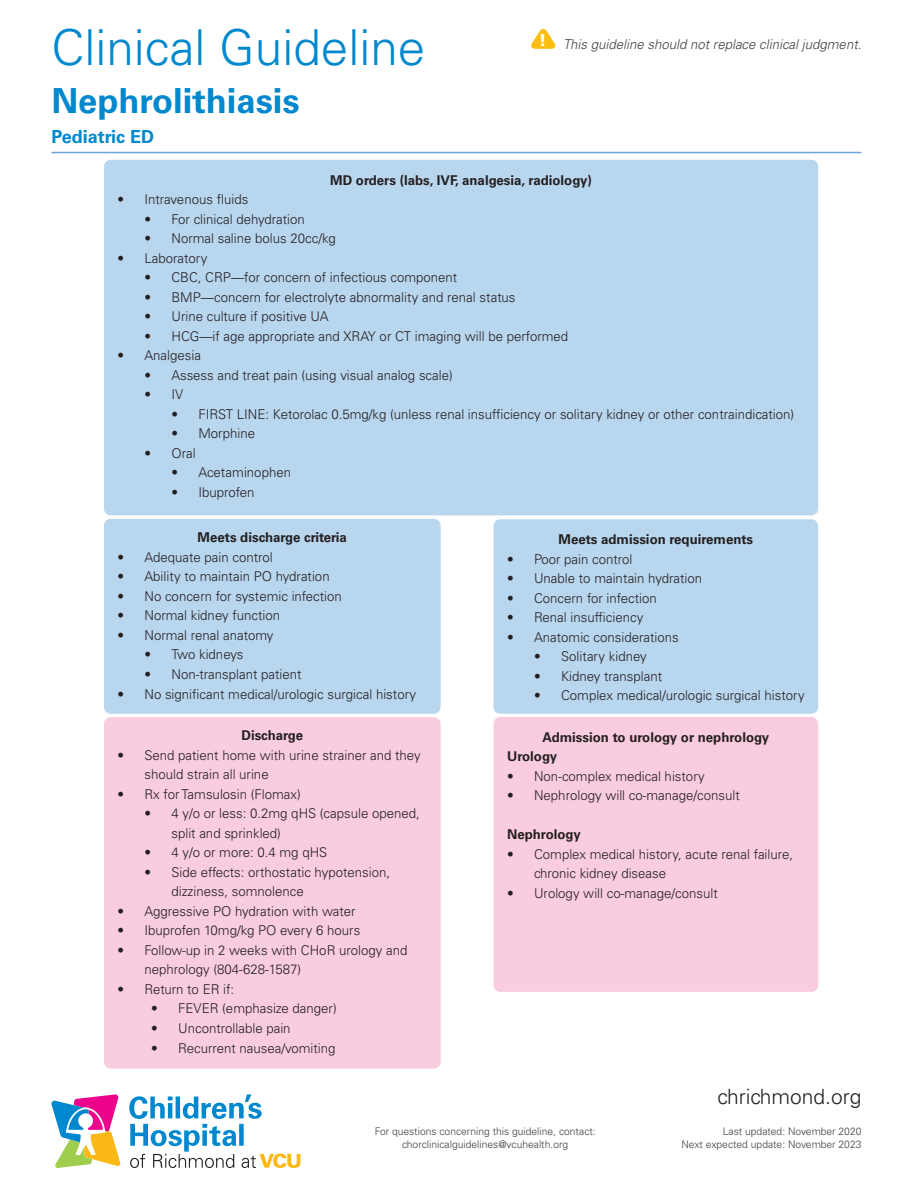
<style>
.page{position:relative;width:918px;height:1188px;background:#fff}
.page>*{position:absolute;margin:0;border:0;box-sizing:border-box;transform-origin:0 0}
.t1{font:300 49.5px "Univers LT Std";color:#0088ce}
.t2{font:700 34.5px "Univers LT Std";color:#0088ce}
.t3{font:300 21px "Univers LT Std";color:#231f20}
.t4{font:700 18px "Univers LT Std";color:#0088ce}
.VCU_body{font:900 16.5px "Univers LT Std";color:#fff}
.t5{font:300 13.5px/19.5px "Univers LT Std";color:#231f20}
.VCU_body_bullets{font:700 13.5px "Univers LT Std";color:#231f20}
.VCU_body-2{font:italic 300 13.5px "Univers LT Std";color:#3e3e3f}
.VCU_body-3{font:300 10.5px/12.6px "Univers LT Std";color:#3e3e3f;text-align:center}
</style>
<div class="page">
<svg style="left:51px;top:1094px;width:70px;height:74px"></svg>
<svg style="left:129px;top:1094px;width:171px;height:74px"></svg>
<hr style="left:51px;top:152px;width:810px;height:1px;background:#6ea4dd">
<svg style="left:531px;top:28px;width:25px;height:21px"></svg>
<div style="left:104px;top:160px;width:714px;height:355px;background:#b9d6ef;border-radius:7px"></div>
<div style="left:104px;top:717px;width:337px;height:352px;background:#f9ccdf;border-radius:7px"></div>
<div style="left:494px;top:717px;width:324px;height:275px;background:#f9ccdf;border-radius:7px"></div>
<div style="left:104px;top:519px;width:337px;height:195px;background:#b9d6ef;border-radius:7px"></div>
<div style="left:494px;top:519px;width:324px;height:195px;background:#b9d6ef;border-radius:7px"></div>
<p class="t1" style="left:51px;top:17px;width:376px">Clinical Guideline</p>
<p class="t2" style="left:51px;top:80px;width:250px">Nephrolithiasis</p>
<p class="t4" style="left:51px;top:126px;width:104px">Pediatric ED</p>
<p class="VCU_body" style="left:539px;top:30px;width:9px">!</p>
<p class="VCU_body-2" style="left:563px;top:36px;width:300px">This guideline should not replace clinical judgment.</p>
<p class="VCU_body_bullets" style="left:330px;top:172px;width:263px">MD orders (labs, IVF, analgesia, radiology)</p>
<p class="t5" style="left:117px;top:189px;width:132px">• Intravenous fluids</p>
<p class="t5" style="left:144px;top:209px;width:162px">• For clinical dehydration</p>
<p class="t5" style="left:144px;top:228px;width:193px">• Normal saline bolus 20cc/kg</p>
<p class="t5" style="left:117px;top:248px;width:92px">• Laboratory</p>
<p class="t5" style="left:144px;top:267px;width:314px">• CBC, CRP—for concern of infectious component</p>
<p class="t5" style="left:144px;top:287px;width:372px">• BMP—concern for electrolyte abnormality and renal status</p>
<p class="t5" style="left:144px;top:306px;width:186px">• Urine culture if positive UA</p>
<p class="t5" style="left:144px;top:326px;width:425px">• HCG—if age appropriate and XRAY or CT imaging will be performed</p>
<p class="t5" style="left:117px;top:345px;width:85px">• Analgesia</p>
<p class="t5" style="left:144px;top:365px;width:310px">• Assess and treat pain (using visual analog scale)</p>
<p class="t5" style="left:144px;top:384px;width:40px">• IV</p>
<p class="t5" style="left:171px;top:404px;width:624px">• FIRST LINE: Ketorolac 0.5mg/kg (unless renal insufficiency or solitary kidney or other contraindication)</p>
<p class="t5" style="left:171px;top:423px;width:85px">• Morphine</p>
<p class="t5" style="left:144px;top:443px;width:53px">• Oral</p>
<p class="t5" style="left:171px;top:462px;width:121px">• Acetaminophen</p>
<p class="t5" style="left:171px;top:483px;width:85px">• Ibuprofen</p>
<p class="VCU_body_bullets" style="left:198px;top:529px;width:151px">Meets discharge criteria</p>
<p class="t5" style="left:117px;top:547px;width:157px">• Adequate pain control</p>
<p class="t5" style="left:117px;top:567px;width:214px">• Ability to maintain PO hydration</p>
<p class="t5" style="left:117px;top:586px;width:226px">• No concern for systemic infection</p>
<p class="t5" style="left:117px;top:606px;width:164px">• Normal kidney function</p>
<p class="t5" style="left:117px;top:625px;width:158px">• Normal renal anatomy</p>
<p class="t5" style="left:144px;top:645px;width:100px">• Two kidneys</p>
<p class="t5" style="left:144px;top:664px;width:159px">• Non-transplant patient</p>
<p class="t5" style="left:117px;top:684px;width:300px">• No significant medical/urologic surgical history</p>
<p class="VCU_body_bullets" style="left:241px;top:728px;width:63px">Discharge</p>
<p class="t5" style="left:144px;top:745px;width:278px;text-indent:-27px">• Send patient home with urine strainer and they should strain all urine</p>
<p class="t5" style="left:117px;top:784px;width:185px">• Rx for Tamsulosin (Flomax)</p>
<p class="t5" style="left:171px;top:804px;width:250px;text-indent:-27px">• 4 y/o or less: 0.2mg qHS (capsule opened, split and sprinkled)</p>
<p class="t5" style="left:144px;top:843px;width:184px">• 4 y/o or more: 0.4 mg qHS</p>
<p class="t5" style="left:171px;top:862px;width:220px;text-indent:-27px">• Side effects: orthostatic hypotension, dizziness, somnolence</p>
<p class="t5" style="left:117px;top:901px;width:240px">• Aggressive PO hydration with water</p>
<p class="t5" style="left:117px;top:921px;width:244px">• Ibuprofen 10mg/kg PO every 6 hours</p>
<p class="t5" style="left:144px;top:940px;width:265px;text-indent:-27px">• Follow-up in 2 weeks with CHoR urology and nephrology (804-628-1587)</p>
<p class="t5" style="left:117px;top:979px;width:118px">• Return to ER if:</p>
<p class="t5" style="left:151px;top:999px;width:187px">• FEVER (emphasize danger)</p>
<p class="t5" style="left:151px;top:1018px;width:141px">• Uncontrollable pain</p>
<p class="t5" style="left:151px;top:1039px;width:186px">• Recurrent nausea/vomiting</p>
<p class="VCU_body_bullets" style="left:559px;top:531px;width:196px">Meets admission requirements</p>
<p class="t5" style="left:507px;top:549px;width:127px">• Poor pain control</p>
<p class="t5" style="left:507px;top:569px;width:197px">• Unable to maintain hydration</p>
<p class="t5" style="left:507px;top:588px;width:151px">• Concern for infection</p>
<p class="t5" style="left:507px;top:608px;width:138px">• Renal insufficiency</p>
<p class="t5" style="left:507px;top:627px;width:173px">• Anatomic considerations</p>
<p class="t5" style="left:534px;top:647px;width:114px">• Solitary kidney</p>
<p class="t5" style="left:534px;top:666px;width:130px">• Kidney transplant</p>
<p class="t5" style="left:534px;top:686px;width:272px">• Complex medical/urologic surgical history</p>
<p class="VCU_body_bullets" style="left:542px;top:729px;width:228px">Admission to urology or nephrology</p>
<p class="VCU_body_bullets" style="left:507px;top:748px;width:52px">Urology</p>
<p class="t5" style="left:507px;top:766px;width:199px">• Non-complex medical history</p>
<p class="t5" style="left:507px;top:786px;width:234px">• Nephrology will co-manage/consult</p>
<p class="VCU_body_bullets" style="left:507px;top:826px;width:75px">Nephrology</p>
<p class="t5" style="left:534px;top:844px;width:261px;text-indent:-27px">• Complex medical history, acute renal failure, chronic kidney disease</p>
<p class="t5" style="left:507px;top:884px;width:212px">• Urology will co-manage/consult</p>
<p class="t3" style="left:718px;top:1084px;width:145px">chrichmond.org</p>
<p class="VCU_body-3" style="left:375px;top:1125px;width:223px">For questions concerning this guideline, contact: chorclinicalguidelines@vcuhealth.org</p>
<p class="VCU_body-3" style="left:723px;top:1125px;width:140px">Last updated: November 2020</p>
<p class="VCU_body-3" style="left:682px;top:1138px;width:181px">Next expected update: November 2023</p>
</div>
